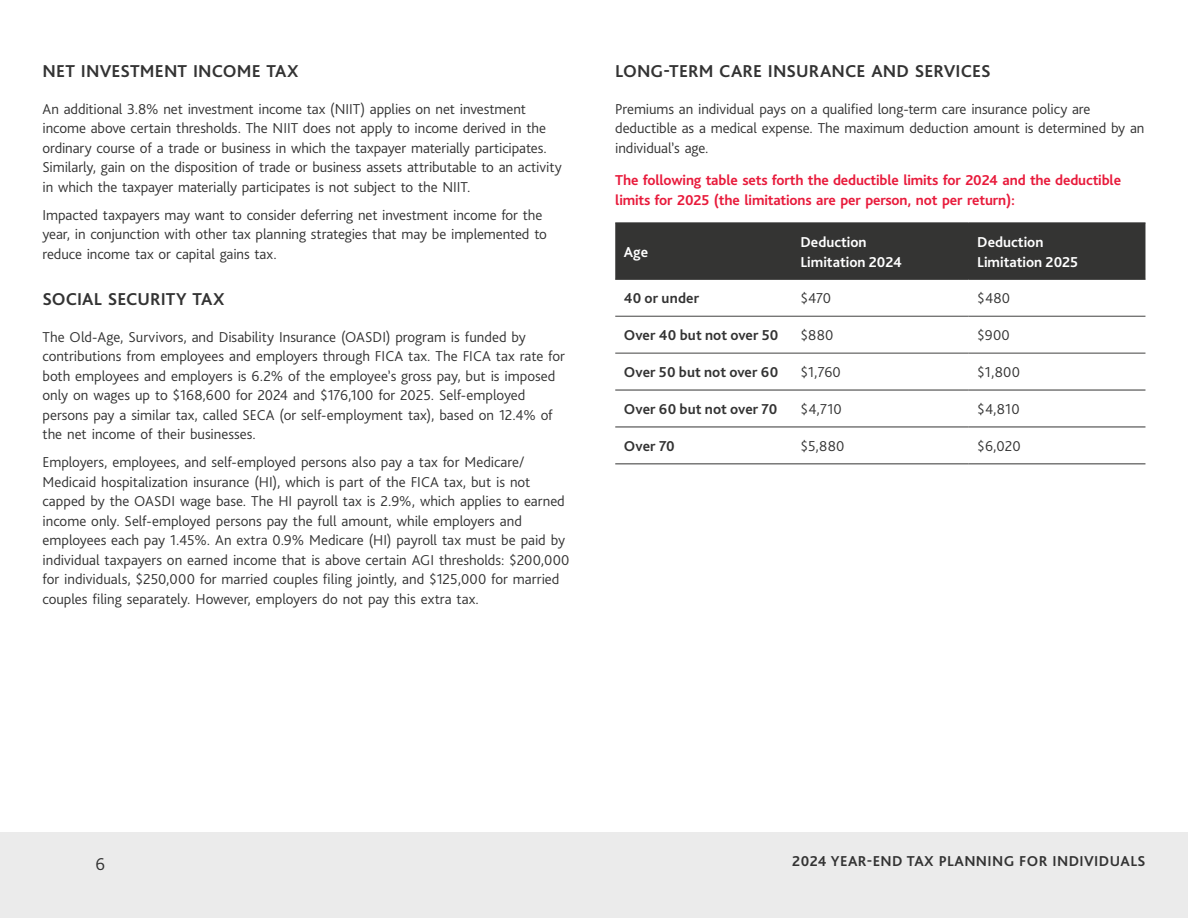
<style>
.page{position:relative;width:1188px;height:918px;background:#fff}
.page>*{position:absolute;margin:0;border:0;box-sizing:border-box;transform-origin:0 0}
.t1{font:700 18px "Bliss Pro";letter-spacing:.005em;color:#333}
.t2{font:300 18px "Bliss Pro";color:#333}
.t3{font:300 15px/19.5px "Bliss Pro";letter-spacing:-.005em;color:#333}
.t4{font:700 15px/19.5px "Bliss Pro";letter-spacing:-.01em;color:#e81a3b}
.t5{font:700 15px "Bliss Pro";letter-spacing:.015em;color:#333}
.t6{font:700 15px/19.5px "Bliss Pro";color:#fff}
</style>
<div class="page">
<div style="left:615px;top:224px;width:530px;height:55px;background:#343433"></div>
<hr style="left:615px;top:316px;width:177px;height:1px;background:#424241">
<hr style="left:792px;top:316px;width:177px;height:1px;background:#424241">
<hr style="left:969px;top:316px;width:176px;height:1px;background:#424241">
<hr style="left:615px;top:353px;width:177px;height:1px;background:#424241">
<hr style="left:792px;top:353px;width:177px;height:1px;background:#424241">
<hr style="left:969px;top:353px;width:176px;height:1px;background:#424241">
<hr style="left:615px;top:223px;width:177px;height:1px;background:#343433">
<hr style="left:792px;top:223px;width:177px;height:1px;background:#343433">
<hr style="left:969px;top:223px;width:176px;height:1px;background:#343433">
<hr style="left:615px;top:279px;width:177px;height:1px;background:#343433">
<hr style="left:792px;top:279px;width:177px;height:1px;background:#343433">
<hr style="left:969px;top:279px;width:176px;height:1px;background:#343433">
<hr style="left:615px;top:390px;width:177px;height:1px;background:#343433">
<hr style="left:792px;top:390px;width:177px;height:1px;background:#343433">
<hr style="left:969px;top:390px;width:176px;height:1px;background:#343433">
<hr style="left:615px;top:427px;width:177px;height:1px;background:#343433">
<hr style="left:792px;top:427px;width:177px;height:1px;background:#343433">
<hr style="left:969px;top:427px;width:176px;height:1px;background:#343433">
<hr style="left:615px;top:463px;width:177px;height:1px;background:#343433">
<hr style="left:792px;top:463px;width:177px;height:1px;background:#343433">
<hr style="left:969px;top:463px;width:176px;height:1px;background:#343433">
<div style="left:0;top:833px;width:1188px;height:85px;background:#ebebeb"></div>
<p class="t1" style="left:43px;top:60px;width:258px">NET INVESTMENT INCOME TAX</p>
<p class="t3" style="left:43px;top:99px;width:521px">An additional 3.8% net investment income tax (NIIT) applies on net investment income above certain thresholds. The NIIT does not apply to income derived in the ordinary course of a trade or business in which the taxpayer materially participates.<br>Similarly, gain on the disposition of trade or business assets attributable to an activity in which the taxpayer materially participates is not subject to the NIIT.</p>
<p class="t3" style="left:43px;top:205px;width:506px">Impacted taxpayers may want to consider deferring net investment income for the year, in conjunction with other tax planning strategies that may be implemented to reduce income tax or capital gains tax.</p>
<p class="t1" style="left:43px;top:288px;width:184px">SOCIAL SECURITY TAX</p>
<p class="t3" style="left:43px;top:327px;width:524px">The Old-Age, Survivors, and Disability Insurance (OASDI) program is funded by contributions from employees and employers through FICA tax. The FICA tax rate for both employees and employers is 6.2% of the employee’s gross pay, but is imposed only on wages up to $168,600 for 2024 and $176,100 for 2025. Self-employed persons pay a similar tax, called SECA (or self-employment tax), based on 12.4% of the net income of their businesses.</p>
<p class="t3" style="left:43px;top:452px;width:528px">Employers, employees, and self-employed persons also pay a tax for Medicare/ Medicaid hospitalization insurance (HI), which is part of the FICA tax, but is not capped by the OASDI wage base. The HI payroll tax is 2.9%, which applies to earned income only. Self-employed persons pay the full amount, while employers and employees each pay 1.45%. An extra 0.9% Medicare (HI) payroll tax must be paid by individual taxpayers on earned income that is above certain AGI thresholds: $200,000 for individuals, $250,000 for married couples filing jointly, and $125,000 for married couples filing separately. However, employers do not pay this extra tax.</p>
<p class="t1" style="left:615px;top:60px;width:377px">LONG-TERM CARE INSURANCE AND SERVICES</p>
<p class="t3" style="left:615px;top:99px;width:531px">Premiums an individual pays on a qualified long-term care insurance policy are deductible as a medical expense. The maximum deduction amount is determined by an individual’s age.</p>
<p class="t4" style="left:615px;top:170px;width:507px">The following table sets forth the deductible limits for 2024 and the deductible limits for 2025 (the limitations are per person, not per return):</p>
<p class="t6" style="left:624px;top:242px;width:26px">Age</p>
<p class="t6" style="left:801px;top:232px;width:103px">Deduction<br>Limitation 2024</p>
<p class="t6" style="left:977px;top:232px;width:102px">Deduction<br>Limitation 2025</p>
<p class="t5" style="left:624px;top:289px;width:77px">40 or under</p>
<p class="t3" style="left:801px;top:288px;width:32px">$470</p>
<p class="t3" style="left:977px;top:288px;width:34px">$480</p>
<p class="t5" style="left:624px;top:326px;width:156px">Over 40 but not over 50</p>
<p class="t3" style="left:801px;top:325px;width:34px">$880</p>
<p class="t3" style="left:977px;top:325px;width:34px">$900</p>
<p class="t5" style="left:624px;top:363px;width:156px">Over 50 but not over 60</p>
<p class="t3" style="left:801px;top:362px;width:42px">$1,760</p>
<p class="t3" style="left:977px;top:362px;width:44px">$1,800</p>
<p class="t5" style="left:624px;top:400px;width:155px">Over 60 but not over 70</p>
<p class="t3" style="left:801px;top:399px;width:43px">$4,710</p>
<p class="t3" style="left:977px;top:399px;width:44px">$4,810</p>
<p class="t5" style="left:624px;top:437px;width:53px">Over 70</p>
<p class="t3" style="left:801px;top:436px;width:45px">$5,880</p>
<p class="t3" style="left:977px;top:436px;width:45px">$6,020</p>
<p class="t2" style="left:96px;top:853px;width:11px">6</p>
<p class="t5" style="left:792px;top:851px;width:355px">2024 YEAR-END TAX PLANNING FOR INDIVIDUALS</p>
</div>
